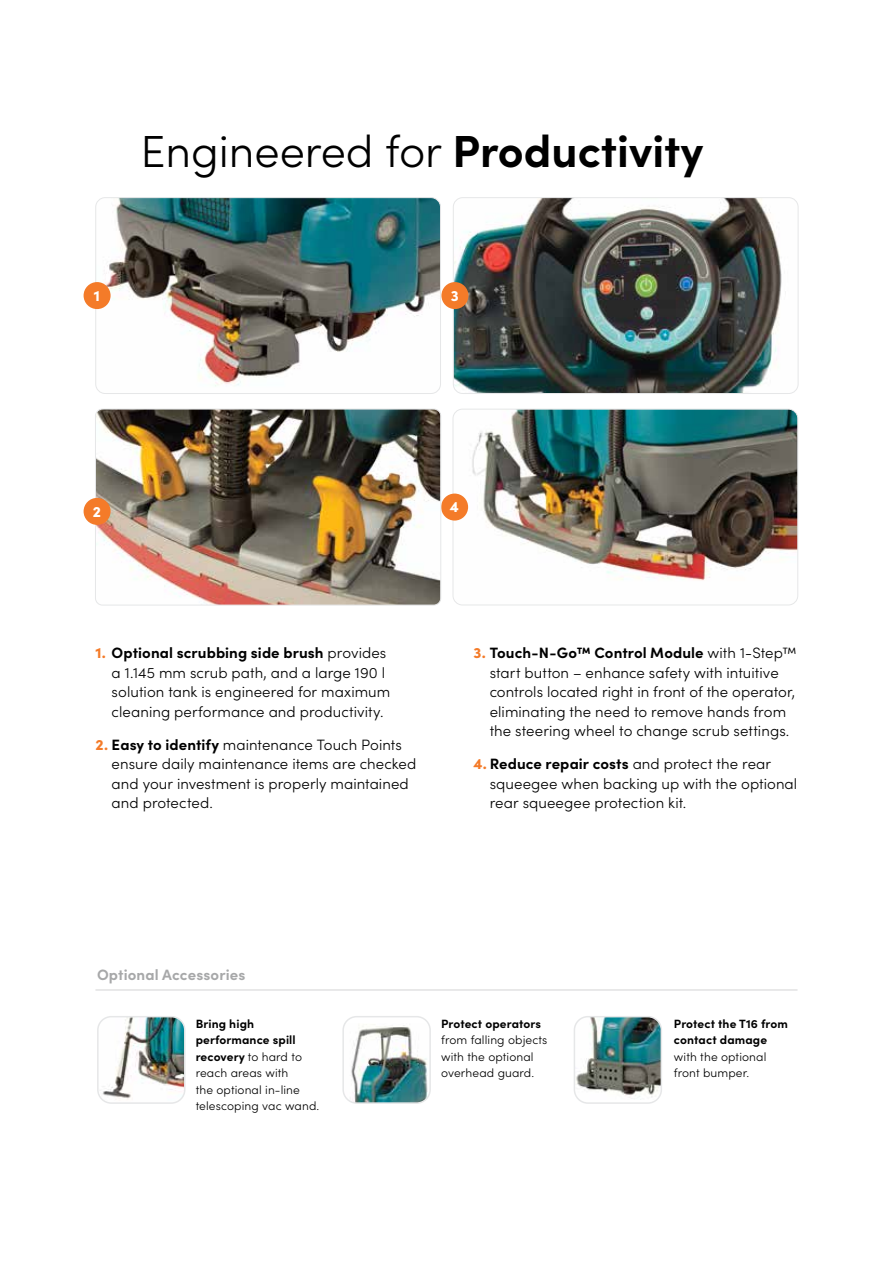
<style>
.page{position:relative;width:893px;height:1263px;background:#fff}
.page>*{position:absolute;margin:0;border:0;box-sizing:border-box;transform-origin:0 0}
.t1{font:300 45px "Sofia Pro";color:#000}
.t2{font:300 15px/19.5px "Sofia Pro";letter-spacing:.005em;color:#000}
.t3{font:700 15px "Sofia Pro";letter-spacing:.01em;color:#a7a8a9}
.t4{font:900 15px "Sofia Pro";color:#fff}
.t5{font:300 12px/16.5px "Sofia Pro";letter-spacing:.01em;color:#000}
.t6{font:700 12px/16.5px "Sofia Pro";letter-spacing:.01em;color:#000}
.s1{font-weight:700}
.s2{font-weight:900;color:#f47b29}
</style>
<div class="page">
<img style="left:453px;top:409px;width:345px;height:196px">
<div style="left:453px;top:409px;width:345px;height:196px;border:1px solid #e6e7e8;border-radius:9px"></div>
<img style="left:455px;top:199px;width:343px;height:193px">
<div style="left:453px;top:197px;width:345px;height:197px;border:1px solid #e6e7e8;border-radius:9px"></div>
<img style="left:97px;top:199px;width:342px;height:193px">
<div style="left:95px;top:197px;width:346px;height:197px;border:1px solid #e6e7e8;border-radius:9px"></div>
<div style="left:84px;top:282px;width:27px;height:27px;background:#f47b29;border-radius:50%"></div>
<div style="left:441px;top:282px;width:27px;height:27px;background:#f47b29;border-radius:50%"></div>
<div style="left:441px;top:494px;width:27px;height:27px;background:#f47b29;border-radius:50%"></div>
<img style="left:96px;top:409px;width:344px;height:196px">
<div style="left:95px;top:409px;width:346px;height:196px;border:1px solid #e6e7e8;border-radius:7px"></div>
<div style="left:84px;top:498px;width:27px;height:27px;background:#f47b29;border-radius:50%"></div>
<hr style="left:95px;top:989px;width:702px;height:1px;background:#d3d3d4">
<img style="left:100px;top:1019px;width:83px;height:82px">
<div style="left:97px;top:1016px;width:89px;height:88px;border:2px solid #e6e7e8;border-radius:14px"></div>
<img style="left:345px;top:1023px;width:83px;height:78px">
<div style="left:342px;top:1016px;width:89px;height:88px;border:2px solid #e6e7e8;border-radius:14px"></div>
<img style="left:574px;top:1019px;width:85px;height:80px">
<div style="left:574px;top:1016px;width:88px;height:88px;border:2px solid #e6e7e8;border-radius:14px"></div>
<h1 class="t1" style="left:141px;top:119px;width:564px">Engineered for <span class="s1">Productivity</span></h1>
<p class="t4" style="left:94px;top:284px;width:8px">1</p>
<p class="t4" style="left:451px;top:284px;width:9px">3</p>
<p class="t4" style="left:93px;top:500px;width:10px">2</p>
<p class="t4" style="left:450px;top:495px;width:11px">4</p>
<p class="t2" style="left:112px;top:643px;width:280px;text-indent:-16px"><span class="s2">1.</span> <span class="s1">Optional scrubbing side brush</span> provides a 1.145 mm scrub path, and a large 190 l solution tank is engineered for maximum cleaning performance and productivity.</p>
<p class="t2" style="left:112px;top:734px;width:306px;text-indent:-16px"><span class="s2">2.</span> <span class="s1">Easy to identify</span> maintenance Touch Points ensure daily maintenance items are checked and your investment is properly maintained and protected.</p>
<p class="t2" style="left:490px;top:643px;width:309px;text-indent:-16px"><span class="s2">3.</span> <span class="s1">Touch-N-Go™ Control Module</span> with 1-Step™ start button – enhance safety with intuitive controls located right in front of the operator, eliminating the need to remove hands from the steering wheel to change scrub settings.</p>
<p class="t2" style="left:490px;top:754px;width:309px;text-indent:-16px"><span class="s2">4.</span> <span class="s1">Reduce repair costs</span> and protect the rear squeegee when backing up with the optional rear squeegee protection kit.</p>
<p class="t3" style="left:97px;top:963px;width:150px">Optional Accessories</p>
<p class="t5" style="left:196px;top:1014px;width:125px"><span class="s1">Bring high performance spill recovery</span> to hard to reach areas with<br>the optional in-line telescoping vac wand.</p>
<p class="t6" style="left:441px;top:1014px;width:101px">Protect operators</p>
<p class="t5" style="left:441px;top:1031px;width:108px">from falling objects with the optional overhead guard.</p>
<p class="t6" style="left:674px;top:1014px;width:115px">Protect the T16 from contact damage</p>
<p class="t5" style="left:674px;top:1047px;width:94px">with the optional front bumper.</p>
</div>
